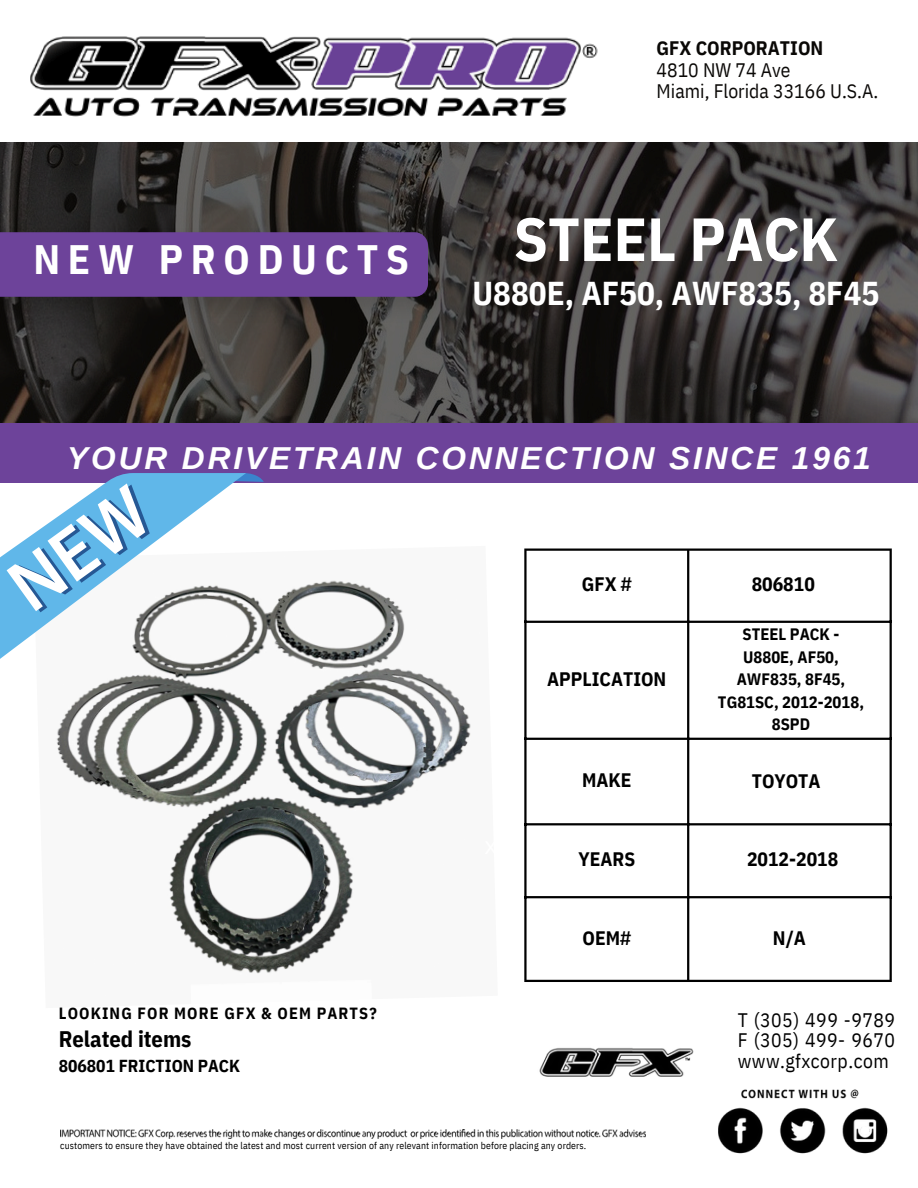
<style>
.page{position:relative;width:918px;height:1188px;background:#fff}
.page>*{position:absolute;margin:0;border:0;box-sizing:border-box;transform-origin:0 0}
.t1{font:700 60.9px "IBM Plex Sans Cond";color:#fff}
.t2{font:700 40.95px "IBM Plex Sans Cond";letter-spacing:.19em;color:#fff}
.t3{font:700 33px "IBM Plex Sans Cond";color:#fff}
.t4{font:italic 700 31.65px "Arimo";letter-spacing:.09em;color:#fff}
.t5{font:700 22.5px "IBM Plex Sans Cond";color:#000}
.t6{font:700 19.5px "IBM Plex Sans Cond";color:#000}
.t7{font:19.5px/21.3px "IBM Plex Sans Cond";color:#0a0806}
.t8{font:19.5px/20.2px "IBM Plex Sans Cond";letter-spacing:.025em;color:#000;text-align:justify}
.t9{font:700 17.4px "IBM Plex Sans Cond";color:#000}
.t10{font:700 16.5px/22.5px "IBM Plex Sans Cond";color:#000;text-align:center}
.t11{font:700 16.2px "IBM Plex Sans Cond";letter-spacing:.07em;color:#000}
.t12{font:9.75px "IBM Plex Sans Cond";letter-spacing:.01em;color:#000}
.s1{font-weight:700}
</style>
<div class="page">
<img style="left:0;top:142px;width:917px;height:281px">
<img style="left:61px;top:1130px;width:585px;height:9px">
<img style="left:0;top:219px;width:461px;height:111px">
<div style="left:0;top:232px;width:428px;height:64px;background:#6d439a"></div>
<div style="left:0;top:423px;width:918px;height:59px;background:#6d439a"></div>
<svg style="left:524px;top:549px;width:368px;height:433px"></svg>
<img style="left:718px;top:1089px;width:170px;height:65px">
<img style="left:539px;top:1048px;width:155px;height:29px">
<img style="left:30px;top:36px;width:568px;height:81px">
<img style="left:56px;top:580px;width:415px;height:394px">
<svg style="left:246px;top:473px;width:18px;height:9px"></svg>
<svg style="left:0;top:473px;width:246px;height:186px"></svg>
<svg style="left:7px;top:483px;width:143px;height:129px"></svg>
<p class="t2" style="left:33px;top:232px;width:377px">NEW PRODUCTS</p>
<h5 class="t7" style="left:657px;top:37px;width:223px"><span class="s1">GFX CORPORATION<br></span>4810 NW 74 Ave<br>Miami, Florida 33166 U.S.A.</h5>
<p class="t1" style="left:514px;top:199px;width:325px">STEEL PACK</p>
<p class="t3" style="left:472px;top:271px;width:408px">U880E, AF50, AWF835, 8F45</p>
<h4 class="t4" style="left:67px;top:440px;width:805px">YOUR DRIVETRAIN CONNECTION SINCE 1961</h4>
<h5 class="t6" style="left:582px;top:571px;width:51px">GFX #</h5>
<h5 class="t6" style="left:752px;top:571px;width:65px">806810</h5>
<h5 class="t6" style="left:547px;top:666px;width:121px">APPLICATION</h5>
<h6 class="t10" style="left:718px;top:623px;width:148px">STEEL PACK -<br>U880E, AF50,<br>AWF835, 8F45,<br>TG81SC, 2012-2018,<br>8SPD</h6>
<h3 class="t6" style="left:582px;top:767px;width:51px">MAKE</h3>
<h5 class="t6" style="left:752px;top:768px;width:70px">TOYOTA</h5>
<h6 class="t6" style="left:578px;top:846px;width:58px">YEARS</h6>
<h5 class="t6" style="left:747px;top:846px;width:93px">2012-2018</h5>
<h3 class="t6" style="left:583px;top:925px;width:50px">OEM#</h3>
<p class="t6" style="left:773px;top:925px;width:35px">N/A</p>
<p class="t11" style="left:59px;top:1003px;width:319px">LOOKING FOR MORE GFX &amp; OEM PARTS?</p>
<p class="t5" style="left:59px;top:1024px;width:134px">Related items</p>
<p class="t9" style="left:59px;top:1054px;width:183px">806801 FRICTION PACK</p>
<h5 class="t8" style="left:738px;top:1010px;width:159px">T (305) 499 -9789<br>F (305) 499- 9670 www.gfxcorp.com</h5>
<p class="t12" style="left:60px;top:1139px;width:528px">customers to ensure they have obtained the latest and most current version of any relevant information before placing any orders.</p>
</div>
